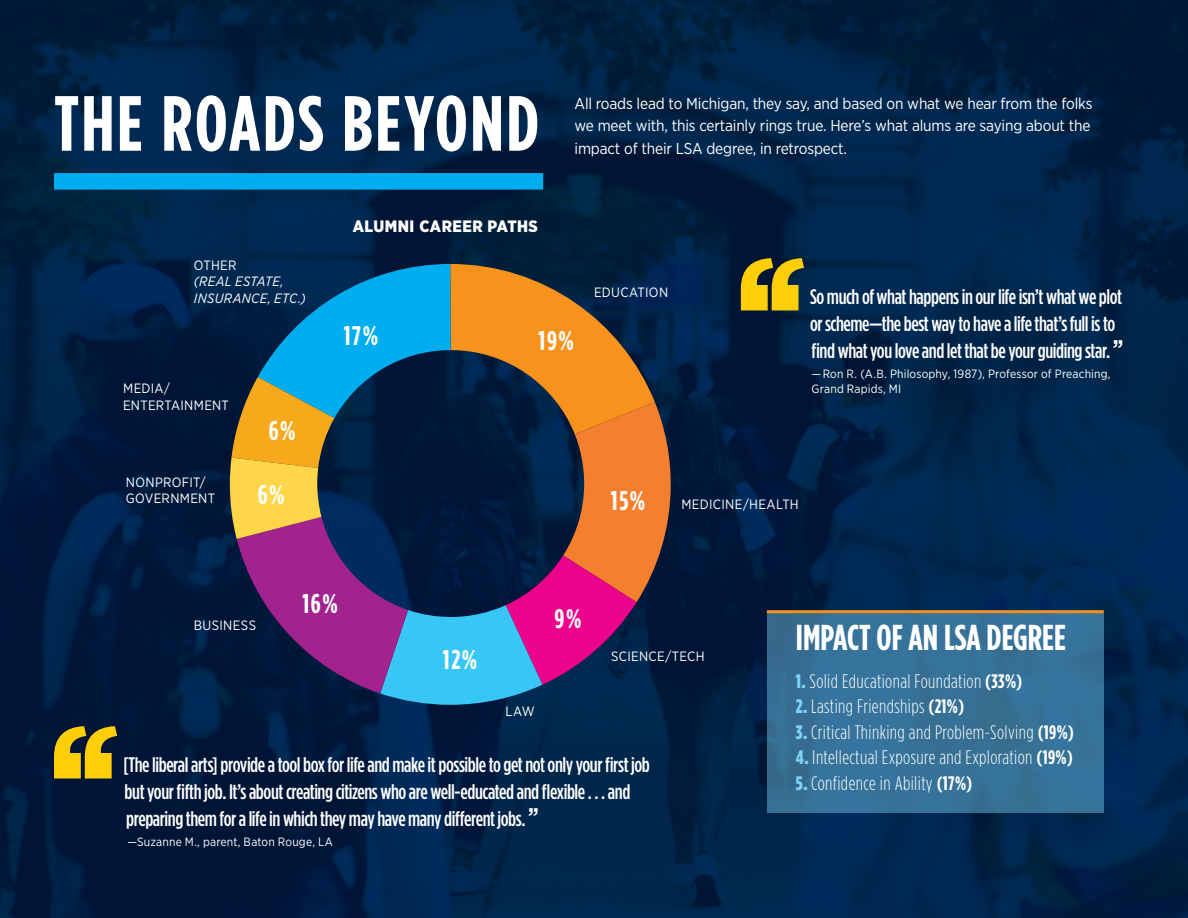
<style>
.page{position:relative;width:1188px;height:918px;background:#fff}
.page>*{position:absolute;margin:0;border:0;box-sizing:border-box;transform-origin:0 0}
.t1{font:700 78px "Gotham Condensed";letter-spacing:.035em;color:#fff}
.t2{font:700 36px "Gotham Condensed";color:#fff}
.t3{font:700 27px "Gotham Condensed";letter-spacing:.06em;color:#fff}
.t4{font:500 21px/27px "Gotham Condensed";letter-spacing:-.02em;color:#fff}
.t5{font:300 19.5px "Gotham Condensed";letter-spacing:.02em;color:#fff}
.t6{font:900 16.5px "Gotham Narrow";letter-spacing:.03em;color:#fff}
.Body_Copy_for_Header{font:15.75px/22.5px "Gotham Narrow";letter-spacing:-.01em;color:#fff}
.t7{font:13.5px "Gotham Narrow";letter-spacing:.02em;color:#fff}
.t8{font:italic 13.5px/16.2px "Gotham Narrow";letter-spacing:.02em;color:#fff}
.t9{font:12px/15px "Gotham Narrow";letter-spacing:.015em;color:#fff}
.s1{font-style:normal}
.s2{font-weight:700;font-size:25.5px}
.s3{font-weight:900;color:#7cd3f6}
.s4{font-weight:700}
</style>
<div class="page">
<img style="left:0;top:0;width:1188px;height:918px">
<svg style="left:230px;top:264px;width:441px;height:441px;background:#534e5e"></svg>
<div style="left:54px;top:173px;width:489px;height:17px;background:#00aeef"></div>
<svg style="left:741px;top:258px;width:63px;height:52px;background:#af9618"></svg>
<div style="left:767px;top:613px;width:337px;height:200px;background:#367399"></div>
<hr style="left:767px;top:610px;width:337px;height:3px;background:#f7931d">
<svg style="left:54px;top:726px;width:63px;height:53px;background:#ae9416"></svg>
<p class="t1" style="left:54px;top:78px;width:487px">THE ROADS BEYOND</p>
<p class="Body_Copy_for_Header" style="left:575px;top:92px;width:520px">All roads lead to Michigan, they say, and based on what we hear from the folks we meet with, this certainly rings true. Here’s what alums are saying about the impact of their LSA degree, in retrospect.</p>
<p class="t8" style="left:194px;top:257px;width:114px"><span class="s1">OTHER<br></span>(REAL ESTATE,<br>INSURANCE, ETC.)</p>
<p class="t7" style="left:123px;top:380px;width:49px">MEDIA/</p>
<p class="t7" style="left:123px;top:396px;width:107px">ENTERTAINMENT</p>
<p class="t7" style="left:126px;top:474px;width:81px">NONPROFIT/</p>
<p class="t7" style="left:126px;top:490px;width:91px">GOVERNMENT</p>
<p class="t3" style="left:269px;top:415px;width:28px">6%</p>
<p class="t3" style="left:258px;top:479px;width:28px">6%</p>
<p class="t6" style="left:353px;top:216px;width:187px">ALUMNI CAREER PATHS</p>
<p class="t3" style="left:344px;top:320px;width:36px">17%</p>
<p class="t3" style="left:539px;top:325px;width:37px">19%</p>
<p class="t7" style="left:594px;top:284px;width:76px">EDUCATION</p>
<p class="t4" style="left:810px;top:283px;width:315px">So much of what happens in our life isn’t what we plot or scheme—the best way to have a life that’s full is to find what you love and let that be your guiding star. <span class="s2">”</span></p>
<p class="t9" style="left:812px;top:366px;width:301px">— Ron R. (A.B. Philosophy, 1987), Professor of Preaching,<br>Grand Rapids, MI</p>
<p class="t3" style="left:611px;top:485px;width:36px">15%</p>
<p class="t7" style="left:681px;top:496px;width:119px">MEDICINE/HEALTH</p>
<p class="t7" style="left:194px;top:617px;width:64px">BUSINESS</p>
<p class="t3" style="left:302px;top:587px;width:37px">16%</p>
<p class="t3" style="left:443px;top:643px;width:36px">12%</p>
<p class="t3" style="left:555px;top:603px;width:28px">9%</p>
<p class="t7" style="left:506px;top:703px;width:31px">LAW</p>
<p class="t7" style="left:611px;top:648px;width:95px">SCIENCE/TECH</p>
<p class="t4" style="left:123px;top:751px;width:528px">[The liberal arts] provide a tool box for life and make it possible to get not only your first job but your fifth job. It’s about creating citizens who are well-educated and flexible . . . and preparing them for a life in which they may have many different jobs. <span class="s2">”</span></p>
<p class="t9" style="left:128px;top:834px;width:207px">—Suzanne M., parent, Baton Rouge, LA</p>
<p class="t2" style="left:796px;top:617px;width:271px">IMPACT OF AN LSA DEGREE</p>
<p class="t5" style="left:796px;top:670px;width:228px"><span class="s3">1.</span> Solid Educational Foundation <span class="s4">(33%)</span></p>
<p class="t5" style="left:796px;top:695px;width:170px"><span class="s3">2.</span> Lasting Friendships <span class="s4">(21%)</span></p>
<p class="t5" style="left:796px;top:721px;width:280px"><span class="s3">3.</span> Critical Thinking and Problem-Solving <span class="s4">(19%)</span></p>
<p class="t5" style="left:796px;top:746px;width:278px"><span class="s3">4.</span> Intellectual Exposure and Exploration <span class="s4">(19%)</span></p>
<p class="t5" style="left:796px;top:772px;width:178px"><span class="s3">5.</span> Confidence in Ability <span class="s4">(17%)</span></p>
</div>
